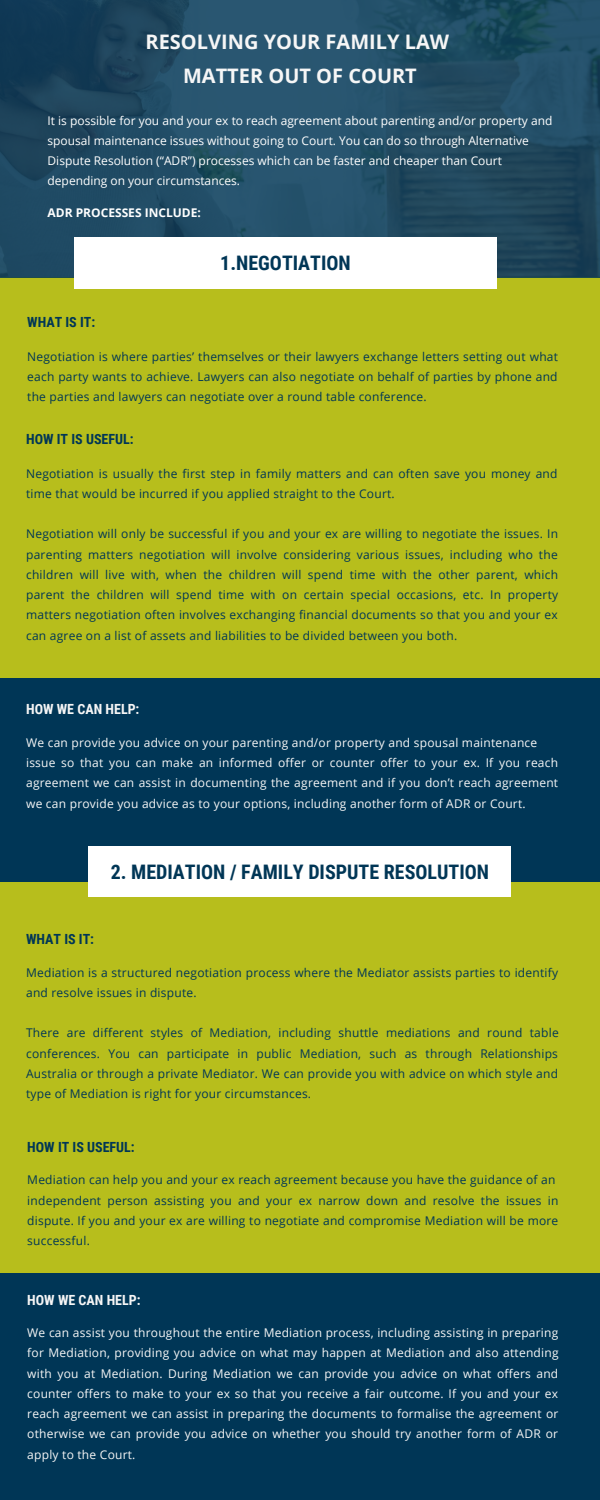
<style>
.page{position:relative;width:600px;height:1500px;background:#003656}
.page>*{position:absolute;margin:0;border:0;box-sizing:border-box;transform-origin:0 0}
.t1{font:700 20px "Roboto Condensed";color:#003656}
.t2{font:700 20px/34.5px "Open Sans";color:#f6f6f6;text-align:center}
.t3{font:700 14px "Roboto Condensed";color:#003656}
.t4{font:700 14px "Roboto Condensed";color:#f6f6f6}
.t5{font:12px/20.2px "Open Sans";letter-spacing:.02em;color:#003656}
.t6{font:12px/20.2px "Open Sans";letter-spacing:.02em;color:#f6f6f6;text-align:justify}
.t7{font:12px/20.2px "Open Sans";color:#fff}
.t8{font:700 12px "Open Sans";color:#fff}
</style>
<div class="page">
<div style="left:0;top:263px;width:600px;height:414px;background:#b7be1c"></div>
<svg style="left:0;top:0;width:600px;height:277px;background:#214b63"></svg>
<div style="left:74px;top:237px;width:423px;height:52px;background:#fff"></div>
<div style="left:0;top:883px;width:600px;height:390px;background:#b7be1c"></div>
<div style="left:88px;top:846px;width:424px;height:51px;background:#fff"></div>
<h1 class="t2" style="left:146px;top:24px;width:305px">RESOLVING YOUR FAMILY LAW<br>MATTER OUT OF COURT</h1>
<p class="t7" style="left:48px;top:110px;width:506px">It is possible for you and your ex to reach agreement about parenting and/or property and spousal maintenance issues without going to Court. You can do so through Alternative Dispute Resolution (“ADR”) processes which can be faster and cheaper than Court depending on your circumstances.</p>
<p class="t8" style="left:48px;top:205px;width:155px">ADR PROCESSES INCLUDE:</p>
<h1 class="t1" style="left:220px;top:252px;width:132px">1.NEGOTIATION</h1>
<p class="t3" style="left:27px;top:314px;width:70px">WHAT IS IT:</p>
<p class="t5" style="left:27px;top:346px;width:532px;text-align:justify">Negotiation is where parties’ themselves or their lawyers exchange letters setting out what each party wants to achieve. Lawyers can also negotiate on behalf of parties by phone and the parties and lawyers can negotiate over a round table conference.</p>
<p class="t3" style="left:26px;top:431px;width:109px">HOW IT IS USEFUL:</p>
<p class="t5" style="left:26px;top:463px;width:533px">Negotiation is usually the first step in family matters and can often save you money and time that would be incurred if you applied straight to the Court.</p>
<p class="t5" style="left:26px;top:524px;width:534px;text-align:justify">Negotiation will only be successful if you and your ex are willing to negotiate the issues. In parenting matters negotiation will involve considering various issues, including who the children will live with, when the children will spend time with the other parent, which parent the children will spend time with on certain special occasions, etc. In property matters negotiation often involves exchanging financial documents so that you and your ex can agree on a list of assets and liabilities to be divided between you both.</p>
<p class="t4" style="left:26px;top:701px;width:115px">HOW WE CAN HELP:</p>
<p class="t6" style="left:26px;top:732px;width:534px;text-align:left">We can provide you advice on your parenting and/or property and spousal maintenance issue so that you can make an informed offer or counter offer to your ex. If you reach agreement we can assist in documenting the agreement and if you don’t reach agreement we can provide you advice as to your options, including another form of ADR or Court.</p>
<h1 class="t1" style="left:111px;top:860px;width:380px">2. MEDIATION / FAMILY DISPUTE RESOLUTION</h1>
<p class="t3" style="left:26px;top:931px;width:70px">WHAT IS IT:</p>
<p class="t5" style="left:26px;top:962px;width:534px">Mediation is a structured negotiation process where the Mediator assists parties to identify and resolve issues in dispute.</p>
<p class="t5" style="left:26px;top:1023px;width:534px;text-align:justify">There are different styles of Mediation, including shuttle mediations and round table conferences. You can participate in public Mediation, such as through Relationships Australia or through a private Mediator. We can provide you with advice on which style and type of Mediation is right for your circumstances.</p>
<p class="t3" style="left:27px;top:1139px;width:109px">HOW IT IS USEFUL:</p>
<p class="t5" style="left:27px;top:1170px;width:533px">Mediation can help you and your ex reach agreement because you have the guidance of an independent person assisting you and your ex narrow down and resolve the issues in dispute. If you and your ex are willing to negotiate and compromise Mediation will be more successful.</p>
<p class="t4" style="left:27px;top:1292px;width:115px">HOW WE CAN HELP:</p>
<p class="t6" style="left:27px;top:1322px;width:533px">We can assist you throughout the entire Mediation process, including assisting in preparing for Mediation, providing you advice on what may happen at Mediation and also attending with you at Mediation. During Mediation we can provide you advice on what offers and counter offers to make to your ex so that you receive a fair outcome. If you and your ex reach agreement we can assist in preparing the documents to formalise the agreement or otherwise we can provide you advice on whether you should try another form of ADR or apply to the Court.</p>
</div>
